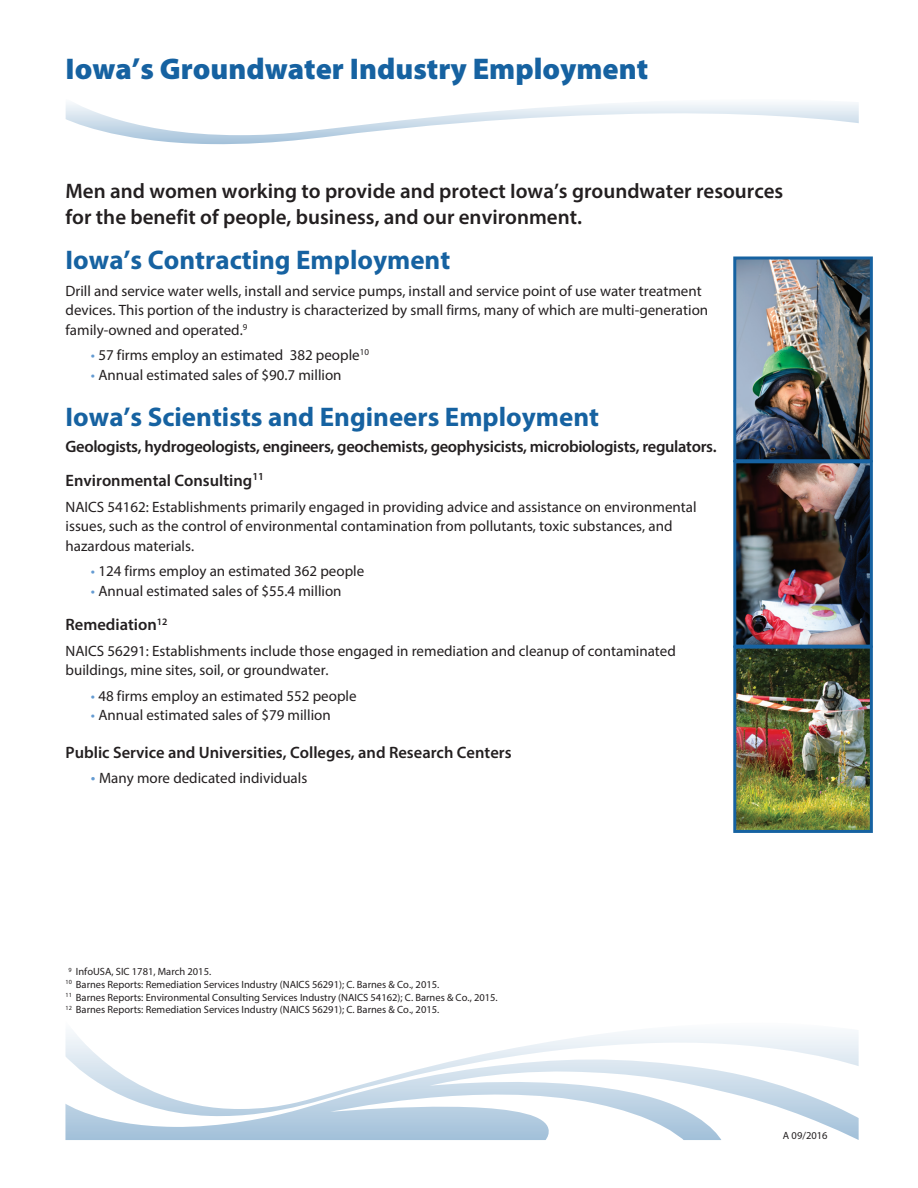
<style>
.page{position:relative;width:918px;height:1188px;background:#fff}
.page>*{position:absolute;margin:0;border:0;box-sizing:border-box;transform-origin:0 0}
.t1{font:900 30px "Myriad Pro";color:#1662a1}
.t2{font:700 27px "Myriad Pro";color:#1662a1}
.t3{font:600 21px/25.2px "Myriad Pro";color:#231f20}
.t4{font:600 16.5px "Myriad Pro";color:#231f20}
.t5{font:600 16.5px "Myriad Pro";letter-spacing:-.02em;color:#231f20}
.t6{font:15px/19.5px "Myriad Pro";color:#231f20}
.t7{font:10.5px "Myriad Pro";color:#231f20}
.s1{color:#649bd2}
.s2{font-size:16.5px;color:#649bd2}
</style>
<div class="page">
<img style="left:737px;top:464px;width:132px;height:180px">
<div style="left:733px;top:460px;width:140px;height:188px;border:3px solid #1662a1"></div>
<img style="left:737px;top:650px;width:132px;height:179px">
<div style="left:733px;top:646px;width:140px;height:187px;border:3px solid #1662a1"></div>
<img style="left:737px;top:260px;width:132px;height:198px">
<div style="left:733px;top:256px;width:140px;height:206px;border:3px solid #1662a1"></div>
<svg style="left:66px;top:103px;width:793px;height:42px"></svg>
<svg style="left:65px;top:1032px;width:794px;height:23px"></svg>
<svg style="left:65px;top:1055px;width:794px;height:85px"></svg>
<p class="t1" style="left:66px;top:52px;width:584px">Iowa’s Groundwater Industry Employment</p>
<p class="t3" style="left:66px;top:178px;width:719px">Men and women working to provide and protect Iowa’s groundwater resources for the benefit of people, business, and our environment.</p>
<p class="t2" style="left:66px;top:243px;width:386px">Iowa’s Contracting Employment</p>
<p class="t6" style="left:66px;top:281px;width:644px">Drill and service water wells, install and service pumps, install and service point of use water treatment devices. This portion of the industry is characterized by small firms, many of which are multi-generation family-owned and operated.<sup>9</sup></p>
<p class="t6" style="left:91px;top:345px;width:280px"><span class="s1">•</span> 57 firms employ an estimated 382 people<sup>10</sup></p>
<p class="t6" style="left:91px;top:365px;width:252px"><span class="s1">•</span> Annual estimated sales of $90.7 million</p>
<p class="t2" style="left:66px;top:399px;width:535px">Iowa’s Scientists and Engineers Employment</p>
<p class="t5" style="left:66px;top:436px;width:653px">Geologists, hydrogeologists, engineers, geochemists, geophysicists, microbiologists, regulators.</p>
<p class="t4" style="left:66px;top:470px;width:200px">Environmental Consulting<sup>11</sup></p>
<p class="t6" style="left:66px;top:497px;width:633px">NAICS 54162: Establishments primarily engaged in providing advice and assistance on environmental issues, such as the control of environmental contamination from pollutants, toxic substances, and hazardous materials.</p>
<p class="t6" style="left:91px;top:561px;width:275px"><span class="s1">•</span> 124 firms employ an estimated 362 people</p>
<p class="t6" style="left:91px;top:581px;width:252px"><span class="s1">•</span> Annual estimated sales of $55.4 million</p>
<p class="t4" style="left:66px;top:614px;width:103px">Remediation<sup>12</sup></p>
<p class="t6" style="left:66px;top:641px;width:612px">NAICS 56291: Establishments include those engaged in remediation and cleanup of contaminated buildings, mine sites, soil, or groundwater.</p>
<p class="t6" style="left:91px;top:686px;width:267px"><span class="s1">•</span> 48 firms employ an estimated 552 people</p>
<p class="t6" style="left:91px;top:705px;width:241px"><span class="s1">•</span> Annual estimated sales of $79 million</p>
<p class="t4" style="left:66px;top:742px;width:448px">Public Service and Universities, Colleges, and Research Centers</p>
<p class="t6" style="left:91px;top:768px;width:218px"><span class="s2">•</span> Many more dedicated individuals</p>
<p class="t7" style="left:69px;top:965px;width:144px"><sup>9</sup> InfoUSA, SIC 1781, March 2015.</p>
<p class="t7" style="left:65px;top:978px;width:375px"><sup>10</sup> Barnes Reports: Remediation Services Industry (NAICS 56291); C. Barnes &amp; Co., 2015.</p>
<p class="t7" style="left:65px;top:991px;width:434px"><sup>11</sup> Barnes Reports: Environmental Consulting Services Industry (NAICS 54162); C. Barnes &amp; Co., 2015.</p>
<p class="t7" style="left:65px;top:1003px;width:375px"><sup>12</sup> Barnes Reports: Remediation Services Industry (NAICS 56291); C. Barnes &amp; Co., 2015.</p>
<p class="t7" style="left:783px;top:1129px;width:46px">A 09/2016</p>
</div>
